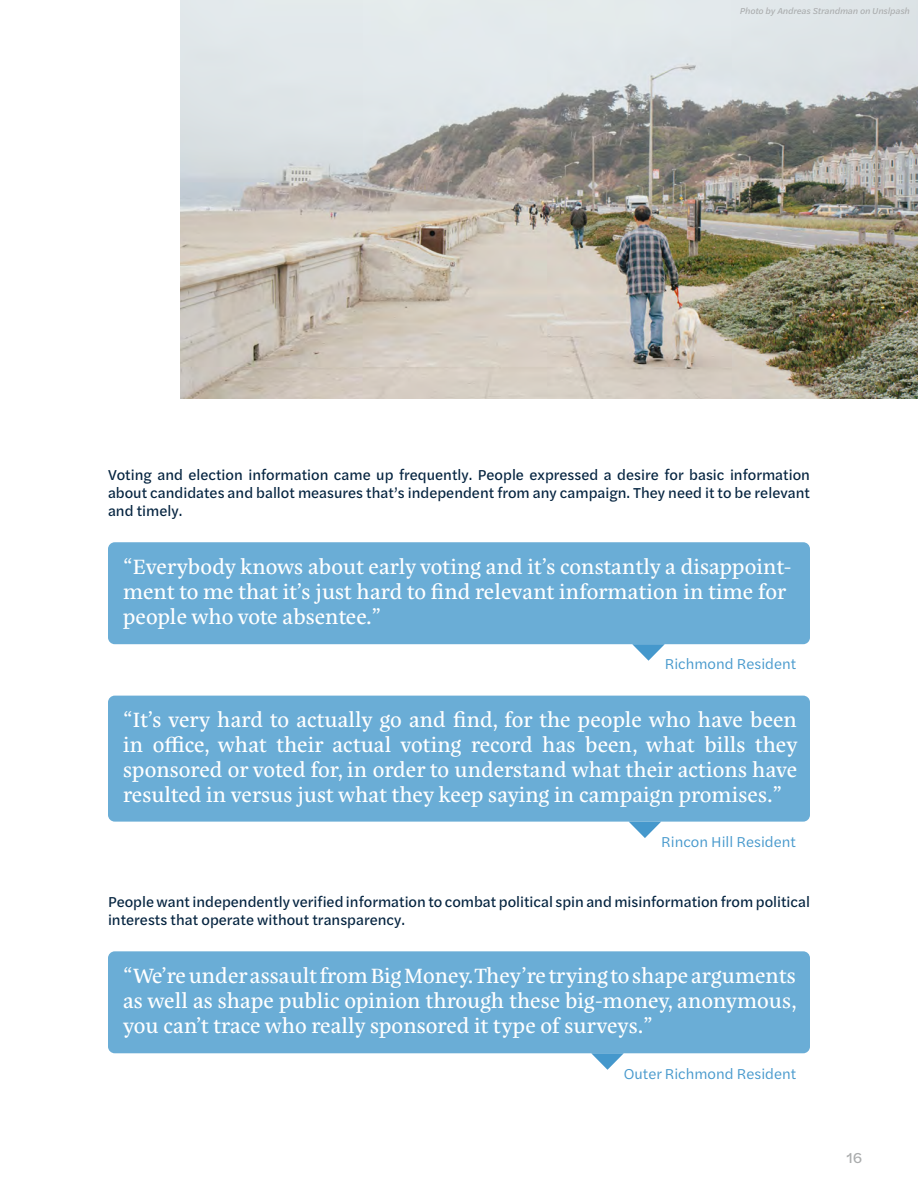
<style>
.page{position:relative;width:918px;height:1188px;background:#fff}
.page>*{position:absolute;margin:0;border:0;box-sizing:border-box;transform-origin:0 0}
.t1{font:21px/25.2px "Eskorte Latin";color:#fff;text-align:justify}
.t2{font:15px/18px "Halyard Text";color:#052440;text-align:justify}
.t3{font:15px "Halyard Text";color:#4598cc}
.t4{font:15px "Halyard Text";color:#aaacad}
.t5{font:italic 9px "Halyard Text";color:#aaacad}
</style>
<div class="page">
<div style="left:108px;top:542px;width:702px;height:102px;background:#6aadd6;border-radius:7px"></div>
<svg style="left:632px;top:644px;width:33px;height:17px"></svg>
<div style="left:108px;top:696px;width:702px;height:126px;background:#6aadd6;border-radius:7px"></div>
<svg style="left:629px;top:822px;width:32px;height:16px"></svg>
<div style="left:108px;top:951px;width:702px;height:102px;background:#6aadd6;border-radius:7px"></div>
<svg style="left:591px;top:1053px;width:33px;height:17px"></svg>
<img style="left:180px;top:0;width:738px;height:398px">
<p class="t5" style="left:740px;top:5px;width:172px">Photo by Andreas Strandman on Unslpash</p>
<p class="t2" style="left:108px;top:465px;width:703px">Voting and election information came up frequently. People expressed a desire for basic information about candidates and ballot measures that’s independent from any campaign. They need it to be relevant and timely.</p>
<p class="t1" style="left:123px;top:554px;width:670px;text-align:left">“Everybody knows about early voting and it’s constantly a disappoint&shy;ment to me that it’s just hard to find relevant information in time for people who vote absentee.”</p>
<p class="t3" style="left:665px;top:653px;width:133px">Richmond Resident</p>
<p class="t1" style="left:123px;top:707px;width:676px">“It’s very hard to actually go and find, for the people who have been in office, what their actual voting record has been, what bills they sponsored or voted for, in order to understand what their actions have resulted in versus just what they keep saying in campaign promises.”</p>
<p class="t3" style="left:661px;top:831px;width:136px">Rincon Hill Resident</p>
<p class="t2" style="left:108px;top:892px;width:704px">People want independently verified information to combat political spin and misinformation from political interests that operate without transparency.</p>
<p class="t1" style="left:123px;top:963px;width:675px">“We’re under assault from Big Money. They’re trying to shape arguments as well as shape public opinion through these big-money, anonymous, you can’t trace who really sponsored it type of surveys.”</p>
<p class="t3" style="left:624px;top:1063px;width:174px">Outer Richmond Resident</p>
<p class="t4" style="left:846px;top:1147px;width:17px">16</p>
</div>
